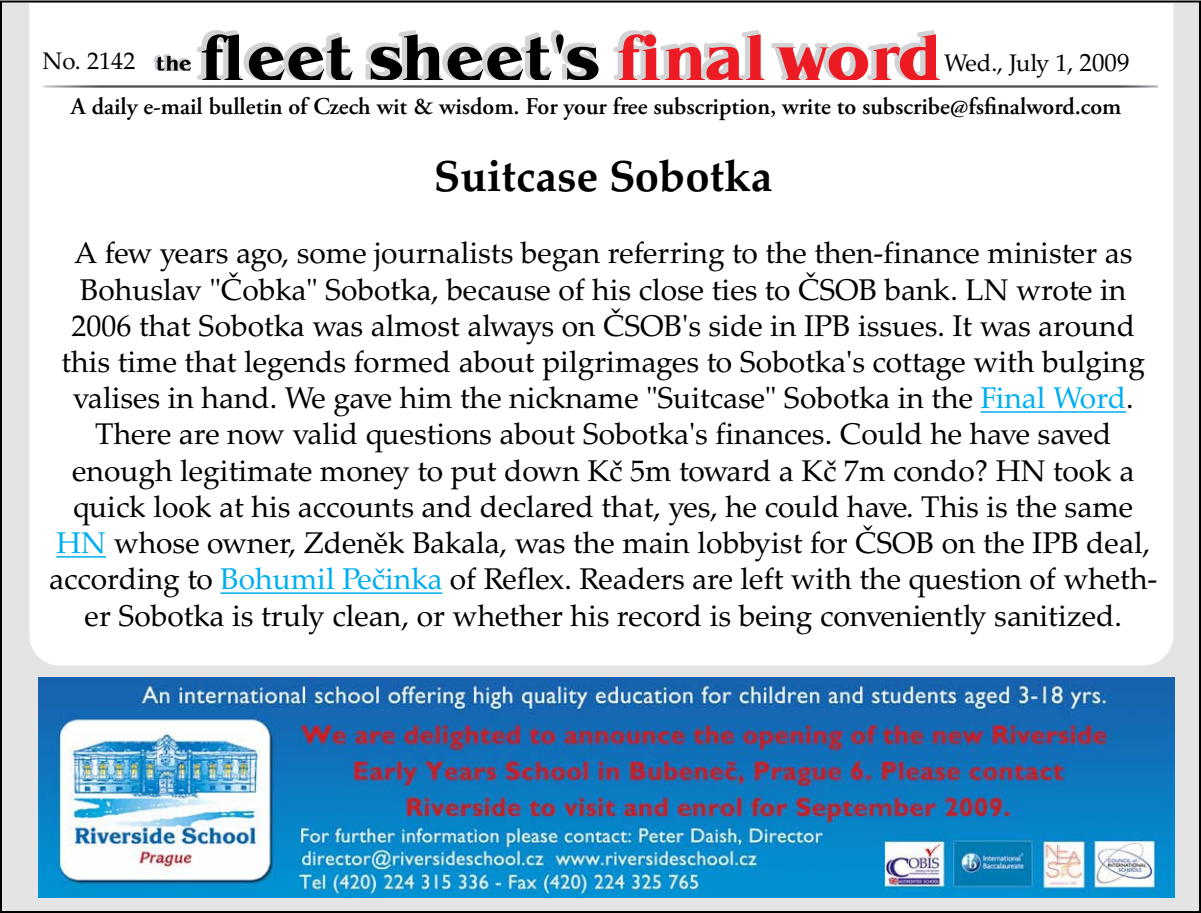
<style>
.page{position:relative;width:1201px;height:913px;background:#fff}
.page>*{position:absolute;margin:0;border:0;box-sizing:border-box;transform-origin:0 0}
.t1{font:700 43.6px "Palatino LTCE";color:#000}
.t2{font:30px/36.2px "Palatino LTCE";color:#000;text-align:center}
.t3{font:600 24px "Adobe Garamond Pro";color:#000}
.t4{font:24px "Palatino LTCE";color:#000}
.s1{font-size:25px}
.s2{color:#00aeef}
</style>
<div class="page">
<div style="left:1px;top:1px;width:1198px;height:910px;background:#e5e4e4"></div>
<div style="left:28px;top:1px;width:1146px;height:665px;background:#fff"></div>
<img style="left:40px;top:83px;width:1120px;height:7px">
<svg style="left:153px;top:30px;width:446px;height:50px;background:#a3a3a4"></svg>
<svg style="left:611px;top:30px;width:328px;height:50px;background:#eda0a3"></svg>
<hr style="left:980px;top:411px;width:145px;height:1px;background:#00aeef">
<hr style="left:56px;top:556px;width:50px;height:1px;background:#00aeef">
<hr style="left:220px;top:592px;width:222px;height:1px;background:#00aeef">
<img style="left:38px;top:677px;width:1136px;height:219px">
<p class="t4" style="left:42px;top:47px;width:94px">No. 2142</p>
<p class="t4" style="left:943px;top:49px;width:187px">Wed., July 1, <span class="s1">2009</span></p>
<p class="t3" style="left:71px;top:93px;width:1051px">A daily e-mail bulletin of Czech wit &amp; wisdom. For your free subscription, write to subscribe@fsfinalword.com</p>
<h1 class="t1" style="left:434px;top:150px;width:340px">Suitcase Sobotka</h1>
<p class="t2" style="left:49px;top:235px;width:1109px">A few years ago, some journalists began referring to the then-finance minister as Bohuslav "Čobka" Sobotka, because of his close ties to ČSOB bank. LN wrote in 2006 that Sobotka was almost always on ČSOB's side in IPB issues. It was around this time that legends formed about pilgrimages to Sobotka's cottage with bulging valises in hand. We gave him the nickname "Suitcase" Sobotka in the <span class="s2">Final Word</span>.<br>There are now valid questions about Sobotka's finances. Could he have saved enough legitimate money to put down Kč 5m toward a Kč 7m condo? HN took a quick look at his accounts and declared that, yes, he could have. This is the same <span class="s2">HN</span> whose owner, Zdeněk Bakala, was the main lobbyist for ČSOB on the IPB deal, according to <span class="s2">Bohumil Pečinka</span> of Reflex. Readers are left with the question of wheth&shy;er Sobotka is truly clean, or whether his record is being conveniently sanitized.</p>
</div>
